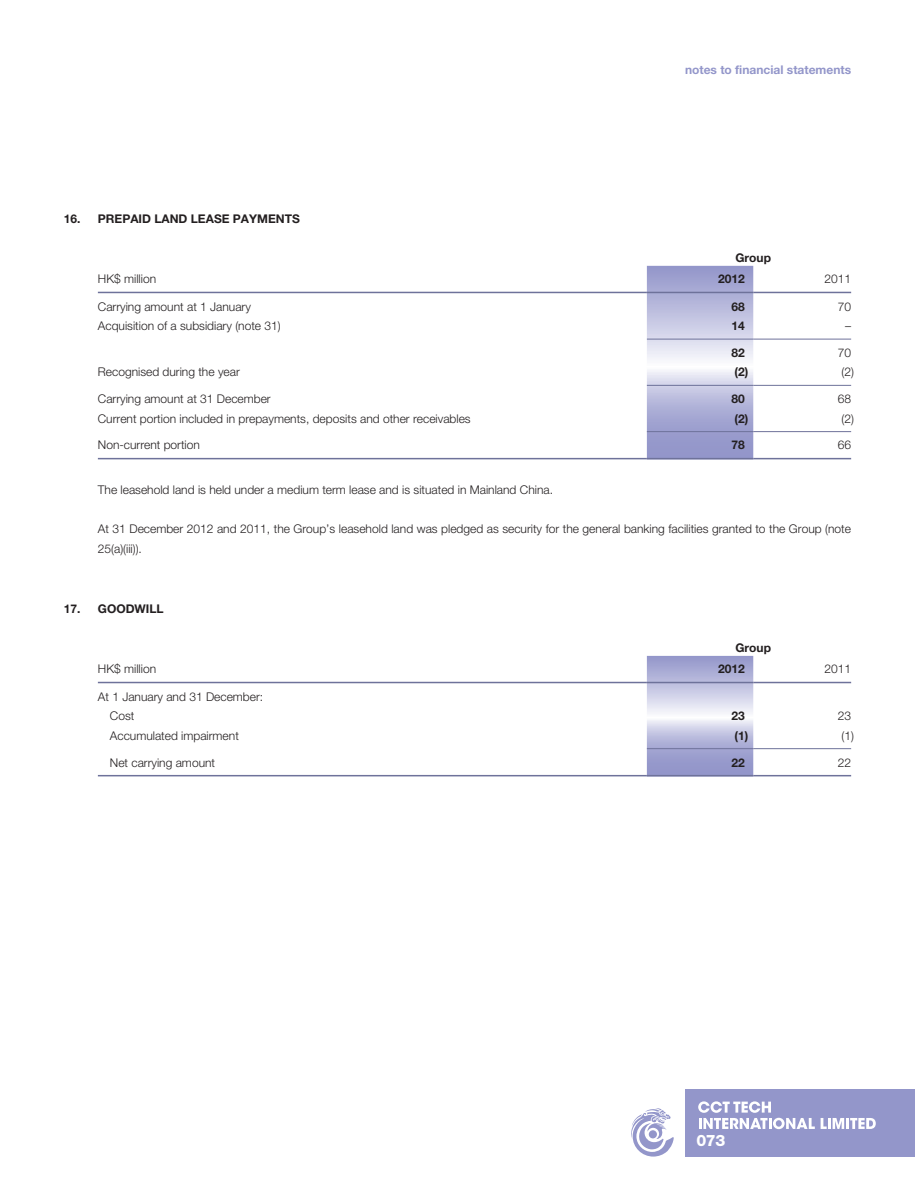
<style>
.page{position:relative;width:915px;height:1191px;background:#fff}
.page>*{position:absolute;margin:0;border:0;box-sizing:border-box;transform-origin:0 0}
.t1{font:800 15.75px "Helvetica Neue LT Std";color:#fff}
.t2{font:300 12px/19.5px "Helvetica Neue LT Std";color:#231f20}
.t3{font:700 12px "Helvetica Neue LT Std";color:#231f20}
.t4{font:700 12px "Helvetica Neue LT Std";color:#9396ca}
</style>
<div class="page">
<div style="left:684px;top:1089px;width:230px;height:67px;background:#9396ca"></div>
<svg style="left:698px;top:1101px;width:116px;height:28px"></svg>
<svg style="left:820px;top:1118px;width:55px;height:11px"></svg>
<svg style="left:631px;top:1108px;width:42px;height:48px"></svg>
<svg style="left:646px;top:266px;width:107px;height:192px;background:#bcbede"></svg>
<hr style="left:98px;top:292px;width:548px;height:1px;background:#6e729a">
<hr style="left:646px;top:292px;width:107px;height:1px;background:#6e729a">
<hr style="left:753px;top:292px;width:97px;height:1px;background:#6e729a">
<hr style="left:646px;top:339px;width:107px;height:1px;background:#6e729a">
<hr style="left:753px;top:339px;width:97px;height:1px;background:#6e729a">
<hr style="left:646px;top:385px;width:107px;height:1px;background:#6e729a">
<hr style="left:753px;top:385px;width:97px;height:1px;background:#6e729a">
<hr style="left:646px;top:431px;width:107px;height:1px;background:#6e729a">
<hr style="left:753px;top:431px;width:97px;height:1px;background:#6e729a">
<hr style="left:98px;top:458px;width:548px;height:1px;background:#6e729a">
<hr style="left:646px;top:458px;width:107px;height:1px;background:#6e729a">
<hr style="left:753px;top:458px;width:97px;height:1px;background:#6e729a">
<svg style="left:646px;top:656px;width:107px;height:119px;background:#bcbede"></svg>
<hr style="left:98px;top:682px;width:548px;height:1px;background:#6e729a">
<hr style="left:646px;top:682px;width:107px;height:1px;background:#6e729a">
<hr style="left:753px;top:682px;width:97px;height:1px;background:#6e729a">
<hr style="left:646px;top:748px;width:107px;height:1px;background:#6e729a">
<hr style="left:753px;top:748px;width:97px;height:1px;background:#6e729a">
<hr style="left:98px;top:775px;width:548px;height:1px;background:#6e729a">
<hr style="left:646px;top:775px;width:107px;height:1px;background:#6e729a">
<hr style="left:753px;top:775px;width:97px;height:1px;background:#6e729a">
<p class="t3" style="left:64px;top:211px;width:237px">16. PREPAID LAND LEASE PAYMENTS</p>
<p class="t4" style="left:684px;top:62px;width:167px">notes to financial statements</p>
<p class="t3" style="left:735px;top:250px;width:37px">Group</p>
<p class="t2" style="left:98px;top:269px;width:60px">HK$ million</p>
<p class="t3" style="left:717px;top:271px;width:28px">2012</p>
<p class="t2" style="left:824px;top:269px;width:28px">2011</p>
<p class="t2" style="left:98px;top:296px;width:154px">Carrying amount at 1 January</p>
<p class="t3" style="left:731px;top:299px;width:15px">68</p>
<p class="t2" style="left:837px;top:296px;width:15px">70</p>
<p class="t2" style="left:98px;top:316px;width:184px">Acquisition of a subsidiary (note 31)</p>
<p class="t3" style="left:731px;top:318px;width:15px">14</p>
<p class="t2" style="left:844px;top:316px;width:7px">–</p>
<p class="t3" style="left:731px;top:345px;width:15px">82</p>
<p class="t2" style="left:837px;top:343px;width:15px">70</p>
<p class="t2" style="left:98px;top:362px;width:143px">Recognised during the year</p>
<p class="t3" style="left:734px;top:365px;width:15px">(2)</p>
<p class="t2" style="left:841px;top:362px;width:14px">(2)</p>
<p class="t2" style="left:98px;top:389px;width:174px">Carrying amount at 31 December</p>
<p class="t3" style="left:731px;top:391px;width:15px">80</p>
<p class="t2" style="left:837px;top:389px;width:15px">68</p>
<p class="t2" style="left:98px;top:408px;width:374px">Current portion included in prepayments, deposits and other receivables</p>
<p class="t3" style="left:734px;top:411px;width:15px">(2)</p>
<p class="t2" style="left:841px;top:408px;width:14px">(2)</p>
<p class="t2" style="left:98px;top:435px;width:104px">Non-current portion</p>
<p class="t3" style="left:731px;top:438px;width:15px">78</p>
<p class="t2" style="left:837px;top:435px;width:15px">66</p>
<p class="t2" style="left:98px;top:480px;width:456px">The leasehold land is held under a medium term lease and is situated in Mainland China.</p>
<p class="t2" style="left:98px;top:519px;width:754px">At 31 December 2012 and 2011, the Group’s leasehold land was pledged as security for the general banking facilities granted to the Group (note<br>25(a)(iii)).</p>
<p class="t3" style="left:64px;top:601px;width:101px">17. GOODWILL</p>
<p class="t3" style="left:735px;top:640px;width:37px">Group</p>
<p class="t2" style="left:98px;top:659px;width:60px">HK$ million</p>
<p class="t3" style="left:717px;top:661px;width:28px">2012</p>
<p class="t2" style="left:824px;top:659px;width:28px">2011</p>
<p class="t2" style="left:110px;top:686px;width:155px;text-indent:-12px">At 1 January and 31 December:<br>Cost</p>
<p class="t3" style="left:731px;top:708px;width:15px">23</p>
<p class="t2" style="left:837px;top:706px;width:15px">23</p>
<p class="t2" style="left:110px;top:725px;width:130px">Accumulated impairment</p>
<p class="t3" style="left:734px;top:728px;width:15px">(1)</p>
<p class="t2" style="left:841px;top:725px;width:14px">(1)</p>
<p class="t2" style="left:110px;top:752px;width:107px">Net carrying amount</p>
<p class="t3" style="left:731px;top:755px;width:15px">22</p>
<p class="t2" style="left:837px;top:752px;width:15px">22</p>
<h1 class="t1" style="left:696px;top:1130px;width:31px">073</h1>
</div>
